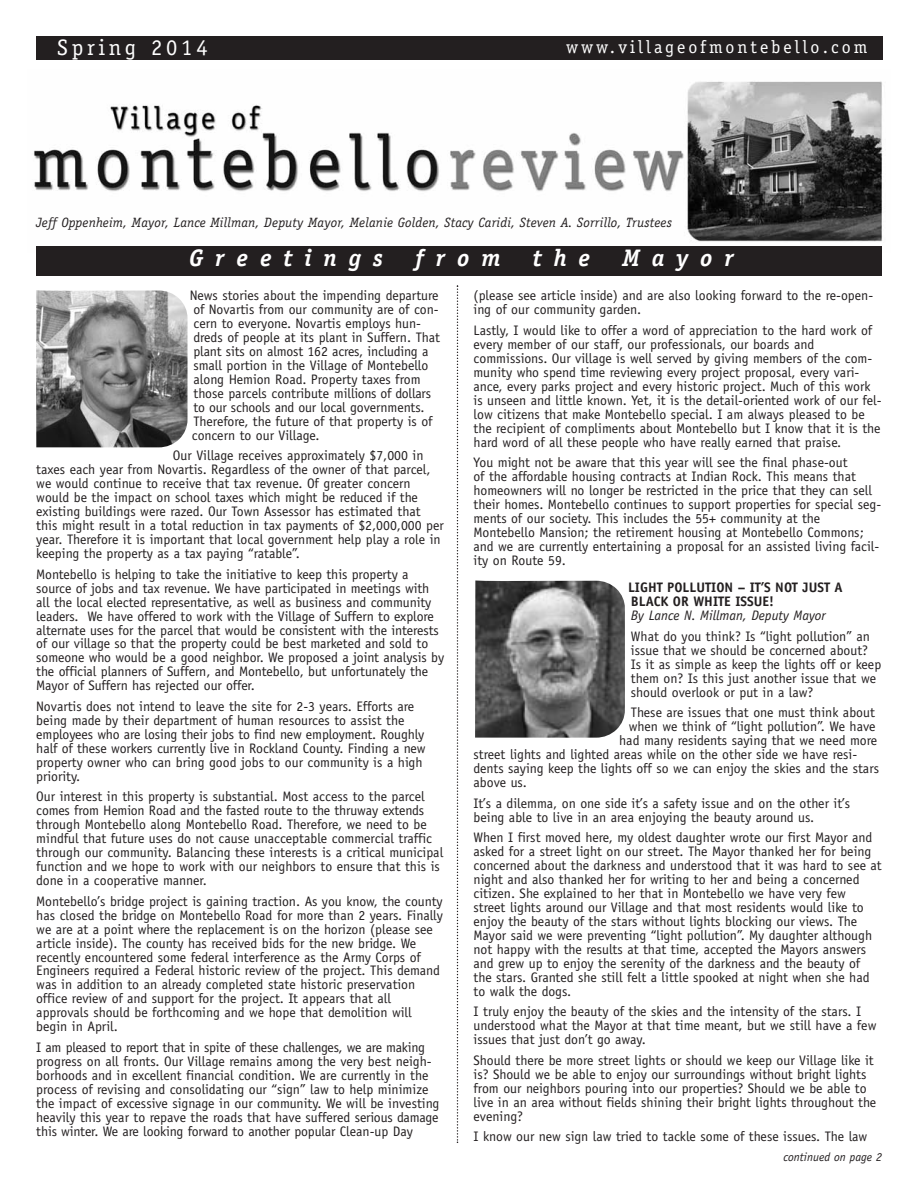
<style>
.page{position:relative;width:918px;height:1188px;background:#fff}
.page>*{position:absolute;margin:0;border:0;box-sizing:border-box;transform-origin:0 0}
.t1{font:italic 700 24px "Officina Serif";letter-spacing:.5em;color:#fff}
.t2{font:22.5px "Officina Serif";letter-spacing:.17em;color:#fff}
.t3{font:18px "Officina Serif";letter-spacing:.17em;color:#fff}
.t4{font:13.8px/14px "Officina Sans";color:#231f20}
.t5{font:700 13.8px/14px "Officina Sans";color:#231f20}
.t6{font:italic 13.8px "Officina Sans";color:#231f20}
.t7{font:italic 13.5px "Officina Serif";letter-spacing:.01em;color:#231f20}
.t8{font:italic 12px "Officina Sans";color:#231f20}
</style>
<div class="page">
<div style="left:36px;top:36px;width:846px;height:24px;background:#231f20"></div>
<img style="left:34px;top:81px;width:849px;height:161px">
<div style="left:36px;top:246px;width:846px;height:29px;background:#231f20"></div>
<svg style="left:457px;top:285px;width:1px;height:858px"></svg>
<img style="left:36px;top:290px;width:152px;height:157px">
<img style="left:475px;top:580px;width:150px;height:158px">
<h2 class="t2" style="left:57px;top:34px;width:152px">Spring 2014</h2>
<h3 class="t3" style="left:566px;top:37px;width:303px">www.villageofmontebello.com</h3>
<p class="t7" style="left:36px;top:215px;width:637px">Jeff Oppenheim, Mayor, Lance Millman, Deputy Mayor, Melanie Golden, Stacy Caridi, Steven A. Sorrillo, Trustees</p>
<h1 class="t1" style="left:189px;top:249px;width:195px">Greetings</h1>
<h1 class="t1" style="left:415px;top:249px;width:87px">from</h1>
<h1 class="t1" style="left:533px;top:249px;width:59px">the</h1>
<h1 class="t1" style="left:622px;top:249px;width:113px">Mayor</h1>
<p class="t4" style="left:190px;top:290px;width:252px">News stories about the impending departure of Novartis from our community are of con&shy;cern to everyone. Novartis employs hun&shy;dreds of people at its plant in Suffern. That plant sits on almost 162 acres, including a small portion in the Village of Montebello along Hemion Road. Property taxes from those parcels contribute millions of dollars to our schools and our local governments.<br>Therefore, the future of that property is of concern to our Village.</p>
<p class="t4" style="left:36px;top:450px;width:409px;text-indent:137px">Our Village receives approximately $7,000 in taxes each year from Novartis. Regardless of the owner of that parcel, we would continue to receive that tax revenue. Of greater concern would be the impact on school taxes which might be reduced if the existing buildings were razed. Our Town Assessor has estimated that this might result in a total reduction in tax payments of $2,000,000 per year. Therefore it is important that local government help play a role in keeping the property as a tax paying “ratable”.</p>
<p class="t4" style="left:36px;top:568px;width:409px">Montebello is helping to take the initiative to keep this property a source of jobs and tax revenue. We have participated in meetings with all the local elected representative, as well as business and community leaders. We have offered to work with the Village of Suffern to explore alternate uses for the parcel that would be consistent with the interests of our village so that the property could be best marketed and sold to someone who would be a good neighbor. We proposed a joint analysis by the official planners of Suffern, and Montebello, but unfortunately the Mayor of Suffern has rejected our offer.</p>
<p class="t4" style="left:36px;top:700px;width:391px">Novartis does not intend to leave the site for 2-3 years. Efforts are being made by their department of human resources to assist the employees who are losing their jobs to find new employment. Roughly half of these workers currently live in Rockland County. Finding a new property owner who can bring good jobs to our community is a high priority.</p>
<p class="t4" style="left:36px;top:791px;width:408px">Our interest in this property is substantial. Most access to the parcel comes from Hemion Road and the fasted route to the thruway extends through Montebello along Montebello Road. Therefore, we need to be mindful that future uses do not cause unacceptable commercial traffic through our community. Balancing these interests is a critical municipal function and we hope to work with our neighbors to ensure that this is done in a cooperative manner.</p>
<p class="t4" style="left:36px;top:895px;width:408px">Montebello’s bridge project is gaining traction. As you know, the county has closed the bridge on Montebello Road for more than 2 years. Finally we are at a point where the replacement is on the horizon (please see article inside). The county has received bids for the new bridge. We recently encountered some federal interference as the Army Corps of Engineers required a Federal historic review of the project. This demand was in addition to an already completed state historic preservation office review of and support for the project. It appears that all approvals should be forthcoming and we hope that demolition will begin in April.</p>
<p class="t4" style="left:36px;top:1041px;width:405px">I am pleased to report that in spite of these challenges, we are making progress on all fronts. Our Village remains among the very best neigh&shy;borhoods and in excellent financial condition. We are currently in the process of revising and consolidating our “sign” law to help minimize the impact of excessive signage in our community. We will be investing heavily this year to repave the roads that have suffered serious damage this winter. We are looking forward to another popular Clean-up Day</p>
<p class="t4" style="left:474px;top:290px;width:401px">(please see article inside) and are also looking forward to the re-open&shy;ing of our community garden.</p>
<p class="t4" style="left:474px;top:324px;width:410px">Lastly, I would like to offer a word of appreciation to the hard work of every member of our staff, our professionals, our boards and commissions. Our village is well served by giving members of the com&shy;munity who spend time reviewing every project proposal, every vari&shy;ance, every parks project and every historic project. Much of this work is unseen and little known. Yet, it is the detail-oriented work of our fel&shy;low citizens that make Montebello special. I am always pleased to be the recipient of compliments about Montebello but I know that it is the hard word of all these people who have really earned that praise.</p>
<p class="t4" style="left:474px;top:457px;width:409px">You might not be aware that this year will see the final phase-out<br>of the affordable housing contracts at Indian Rock. This means that homeowners will no longer be restricted in the price that they can sell their homes. Montebello continues to support properties for special seg&shy;ments of our society. This includes the 55+ community at the Montebello Mansion; the retirement housing at Montebello Commons; and we are currently entertaining a proposal for an assisted living facil&shy;ity on Route 59.</p>
<p class="t5" style="left:628px;top:582px;width:216px">LIGHT POLLUTION – IT’S NOT JUST A<br>BLACK OR WHITE ISSUE!</p>
<p class="t6" style="left:631px;top:610px;width:196px">By Lance N. Millman, Deputy Mayor</p>
<p class="t4" style="left:631px;top:630px;width:252px">What do you think? Is “light pollution” an issue that we should be concerned about?<br>Is it as simple as keep the lights off or keep them on? Is this just another issue that we should overlook or put in a law?</p>
<p class="t4" style="left:631px;top:707px;width:245px">These are issues that one must think about</p>
<p class="t4" style="left:629px;top:721px;width:248px">when we think of “light pollution”. We have</p>
<p class="t4" style="left:619px;top:735px;width:260px">had many residents saying that we need more</p>
<p class="t4" style="left:474px;top:749px;width:385px">street lights and lighted areas while on the other side we have resi-</p>
<p class="t4" style="left:474px;top:763px;width:407px">dents saying keep the lights off so we can enjoy the skies and the stars</p>
<p class="t4" style="left:474px;top:777px;width:55px">above us.</p>
<p class="t4" style="left:474px;top:797px;width:378px">It’s a dilemma, on one side it’s a safety issue and on the other it’s being able to live in an area enjoying the beauty around us.</p>
<p class="t4" style="left:474px;top:832px;width:410px">When I first moved here, my oldest daughter wrote our first Mayor and asked for a street light on our street. The Mayor thanked her for being concerned about the darkness and understood that it was hard to see at night and also thanked her for writing to her and being a concerned citizen. She explained to her that in Montebello we have very few<br>street lights around our Village and that most residents would like to enjoy the beauty of the stars without lights blocking our views. The Mayor said we were preventing “light pollution”. My daughter although not happy with the results at that time, accepted the Mayors answers and grew up to enjoy the serenity of the darkness and the beauty of<br>the stars. Granted she still felt a little spooked at night when she had to walk the dogs.</p>
<p class="t4" style="left:474px;top:1006px;width:404px">I truly enjoy the beauty of the skies and the intensity of the stars. I understood what the Mayor at that time meant, but we still have a few issues that just don’t go away.</p>
<p class="t4" style="left:474px;top:1054px;width:404px">Should there be more street lights or should we keep our Village like it is? Should we be able to enjoy our surroundings without bright lights from our neighbors pouring into our properties? Should we be able to live in an area without fields shining their bright lights throughout the evening?</p>
<p class="t4" style="left:474px;top:1131px;width:395px">I know our new sign law tried to tackle some of these issues. The law</p>
<p class="t8" style="left:783px;top:1152px;width:100px">continued on page 2</p>
</div>
